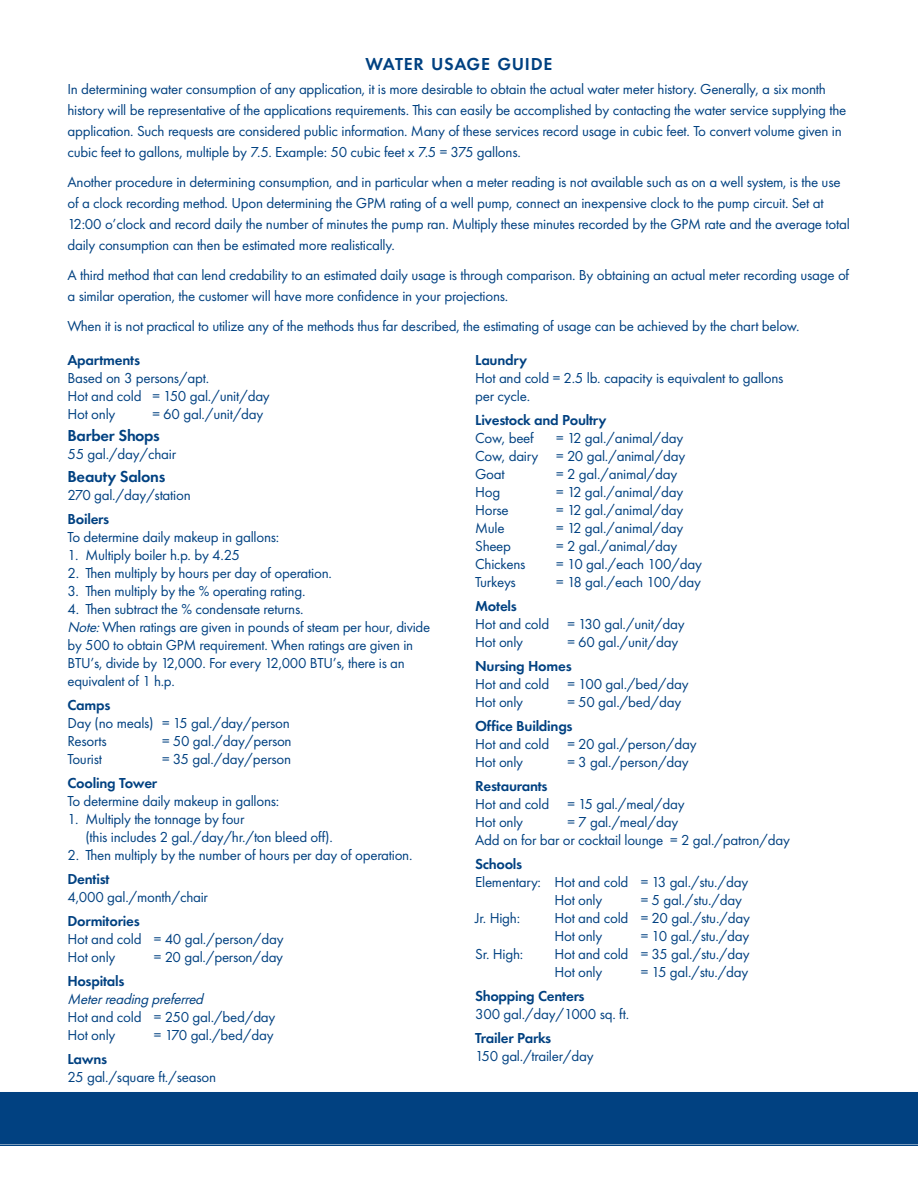
<style>
.page{position:relative;width:918px;height:1188px;background:#fff}
.page>*{position:absolute;margin:0;border:0;box-sizing:border-box;transform-origin:0 0}
.t1{font:600 18px "Futura PT";letter-spacing:.04em;color:#014181}
.t2{font:600 16.5px "Futura PT";letter-spacing:-.015em;color:#014181}
.t3{font:15px/18px "Futura PT";letter-spacing:-.015em;color:#014181}
.t4{font:600 15px "Futura PT";letter-spacing:-.015em;color:#014181}
.s1{font-style:italic}
</style>
<div class="page">
<div style="left:0;top:1092px;width:918px;height:54px;background:#014181"></div>
<p class="t1" style="left:365px;top:57px;width:189px">WATER USAGE GUIDE</p>
<p class="t3" style="left:68px;top:80px;width:780px;line-height:21px">In determining water consumption of any application, it is more desirable to obtain the actual water meter history. Generally, a six month history will be representative of the applications requirements. This can easily be accomplished by contacting the water service supplying the application. Such requests are considered public information. Many of these services record usage in cubic feet. To convert volume given in cubic feet to gallons, multiple by 7.5. Example: 50 cubic feet x 7.5 = 375 gallons.</p>
<p class="t3" style="left:68px;top:173px;width:784px;line-height:21px">Another procedure in determining consumption, and in particular when a meter reading is not available such as on a well system, is the use of a clock recording method. Upon determining the GPM rating of a well pump, connect an inexpensive clock to the pump circuit. Set at 12:00 o’clock and record daily the number of minutes the pump ran. Multiply these minutes recorded by the GPM rate and the average total daily consumption can then be estimated more realistically.</p>
<p class="t3" style="left:68px;top:266px;width:783px;line-height:21px">A third method that can lend credability to an estimated daily usage is through comparison. By obtaining an actual meter recording usage of a similar operation, the customer will have more confidence in your projections.</p>
<p class="t3" style="left:68px;top:319px;width:734px">When it is not practical to utilize any of the methods thus far described, the estimating of usage can be achieved by the chart below.</p>
<p class="t4" style="left:68px;top:354px;width:74px">Apartments</p>
<p class="t3" style="left:68px;top:370px;width:204px">Based on 3 persons/apt.<br>Hot and cold = 150 gal./unit/day<br>Hot only</p>
<p class="t4" style="left:475px;top:354px;width:53px">Laundry</p>
<p class="t3" style="left:475px;top:370px;width:310px">Hot and cold = 2.5 lb. capacity is equivalent to gallons per cycle.</p>
<p class="t4" style="left:475px;top:414px;width:133px">Livestock and Poultry</p>
<p class="t3" style="left:475px;top:430px;width:60px">Cow, beef</p>
<p class="t3" style="left:152px;top:406px;width:113px">= 60 gal./unit/day</p>
<p class="t2" style="left:68px;top:429px;width:94px">Barber Shops</p>
<p class="t3" style="left:68px;top:446px;width:110px">55 gal./day/chair</p>
<p class="t2" style="left:68px;top:470px;width:100px">Beauty Salons</p>
<p class="t3" style="left:68px;top:487px;width:125px">270 gal./day/station</p>
<p class="t4" style="left:68px;top:513px;width:43px">Boilers</p>
<p class="t3" style="left:68px;top:529px;width:213px">To determine daily makeup in gallons:</p>
<p class="t3" style="left:68px;top:547px;width:174px">1. Multiply boiler h.p. by 4.25</p>
<p class="t3" style="left:68px;top:565px;width:266px">2. Then multiply by hours per day of operation.</p>
<p class="t3" style="left:68px;top:583px;width:239px">3. Then multiply by the % operating rating.</p>
<p class="t3" style="left:67px;top:601px;width:364px">4. Then subtract the % condensate returns.<br><span class="s1">Note:</span>When ratings are given in pounds of steam per hour, divide by 500 to obtain GPM requirement. When ratings are given in BTU’s, divide by 12,000. For every 12,000 BTU’s, there is an equivalent of 1 h.p.</p>
<p class="t4" style="left:68px;top:699px;width:44px">Camps</p>
<p class="t3" style="left:68px;top:715px;width:224px">Day (no meals) = 15 gal./day/person<br>Resorts</p>
<p class="t3" style="left:475px;top:430px;width:212px;text-indent:81px">= 12 gal./animal/day<br>Cow, dairy = 20 gal./animal/day<br>Goat</p>
<p class="t3" style="left:556px;top:466px;width:123px">= 2 gal./animal/day</p>
<p class="t3" style="left:475px;top:484px;width:27px">Hog</p>
<p class="t3" style="left:556px;top:484px;width:129px">= 12 gal./animal/day</p>
<p class="t3" style="left:475px;top:502px;width:35px">Horse</p>
<p class="t3" style="left:556px;top:502px;width:129px">= 12 gal./animal/day</p>
<p class="t3" style="left:475px;top:520px;width:31px">Mule</p>
<p class="t3" style="left:556px;top:520px;width:129px">= 12 gal./animal/day</p>
<p class="t3" style="left:475px;top:538px;width:37px">Sheep</p>
<p class="t3" style="left:556px;top:538px;width:123px">= 2 gal./animal/day</p>
<p class="t3" style="left:475px;top:556px;width:52px">Chickens</p>
<p class="t3" style="left:556px;top:556px;width:147px">= 10 gal./each 100/day</p>
<p class="t3" style="left:475px;top:574px;width:42px">Turkeys</p>
<p class="t3" style="left:556px;top:574px;width:146px">= 18 gal./each 100/day</p>
<p class="t4" style="left:475px;top:600px;width:43px">Motels</p>
<p class="t3" style="left:475px;top:616px;width:211px">Hot and cold = 130 gal./unit/day<br>Hot only</p>
<p class="t3" style="left:567px;top:634px;width:113px">= 60 gal./unit/day</p>
<p class="t4" style="left:475px;top:660px;width:98px">Nursing Homes</p>
<p class="t3" style="left:475px;top:676px;width:215px">Hot and cold = 100 gal./bed/day<br>Hot only</p>
<p class="t3" style="left:567px;top:694px;width:115px">= 50 gal./bed/day</p>
<p class="t4" style="left:475px;top:720px;width:99px">Office Buildings</p>
<p class="t3" style="left:475px;top:736px;width:223px">Hot and cold = 20 gal./person/day<br>Hot only</p>
<p class="t3" style="left:162px;top:733px;width:131px">= 50 gal./day/person</p>
<p class="t3" style="left:68px;top:751px;width:36px">Tourist</p>
<p class="t3" style="left:162px;top:751px;width:131px">= 35 gal./day/person</p>
<p class="t4" style="left:68px;top:777px;width:91px">Cooling Tower</p>
<p class="t3" style="left:68px;top:793px;width:213px">To determine daily makeup in gallons:</p>
<p class="t3" style="left:86px;top:811px;width:249px;text-indent:-18px">1. Multiply the tonnage by four<br>(this includes 2 gal./day/hr./ton bleed off).</p>
<p class="t3" style="left:68px;top:847px;width:346px">2. Then multiply by the number of hours per day of operation.</p>
<p class="t4" style="left:68px;top:873px;width:44px">Dentist</p>
<p class="t3" style="left:68px;top:889px;width:142px">4,000 gal./month/chair</p>
<p class="t4" style="left:68px;top:915px;width:74px">Dormitories</p>
<p class="t3" style="left:68px;top:931px;width:218px">Hot and cold = 40 gal./person/day<br>Hot only</p>
<p class="t3" style="left:567px;top:754px;width:123px">= 3 gal./person/day</p>
<p class="t4" style="left:475px;top:780px;width:74px">Restaurants</p>
<p class="t3" style="left:475px;top:796px;width:211px">Hot and cold = 15 gal./meal/day<br>Hot only</p>
<p class="t3" style="left:475px;top:814px;width:316px;text-indent:92px">= 7 gal./meal/day<br>Add on for bar or cocktail lounge = 2 gal./patron/day</p>
<p class="t4" style="left:475px;top:858px;width:49px">Schools</p>
<p class="t3" style="left:554px;top:874px;width:195px;text-indent:-79px">Elementary: Hot and cold = 13 gal./stu./day<br>Hot only</p>
<p class="t3" style="left:641px;top:892px;width:103px">= 5 gal./stu./day</p>
<p class="t3" style="left:475px;top:910px;width:46px">Jr. High:</p>
<p class="t3" style="left:554px;top:910px;width:197px">Hot and cold = 20 gal./stu./day<br>Hot only</p>
<p class="t3" style="left:641px;top:928px;width:110px">= 10 gal./stu./day</p>
<p class="t3" style="left:475px;top:946px;width:50px">Sr. High:</p>
<p class="t3" style="left:554px;top:946px;width:197px">Hot and cold = 35 gal./stu./day<br>Hot only</p>
<p class="t3" style="left:154px;top:949px;width:131px">= 20 gal./person/day</p>
<p class="t3" style="left:641px;top:964px;width:109px">= 15 gal./stu./day</p>
<p class="t4" style="left:68px;top:975px;width:58px">Hospitals</p>
<p class="t3" style="left:68px;top:991px;width:210px"><span class="s1">Meterreading preferred<br></span>Hot and cold = 250 gal./bed/day<br>Hot only</p>
<p class="t4" style="left:475px;top:990px;width:111px">Shopping Centers</p>
<p class="t3" style="left:475px;top:1006px;width:155px">300 gal./day/1000 sq. ft.</p>
<p class="t4" style="left:475px;top:1032px;width:78px">Trailer Parks</p>
<p class="t3" style="left:475px;top:1048px;width:120px">150 gal./trailer/day</p>
<p class="t3" style="left:154px;top:1027px;width:121px">= 170 gal./bed/day</p>
<p class="t4" style="left:68px;top:1053px;width:41px">Lawns</p>
<p class="t3" style="left:68px;top:1069px;width:150px">25 gal./square ft./season</p>
</div>
